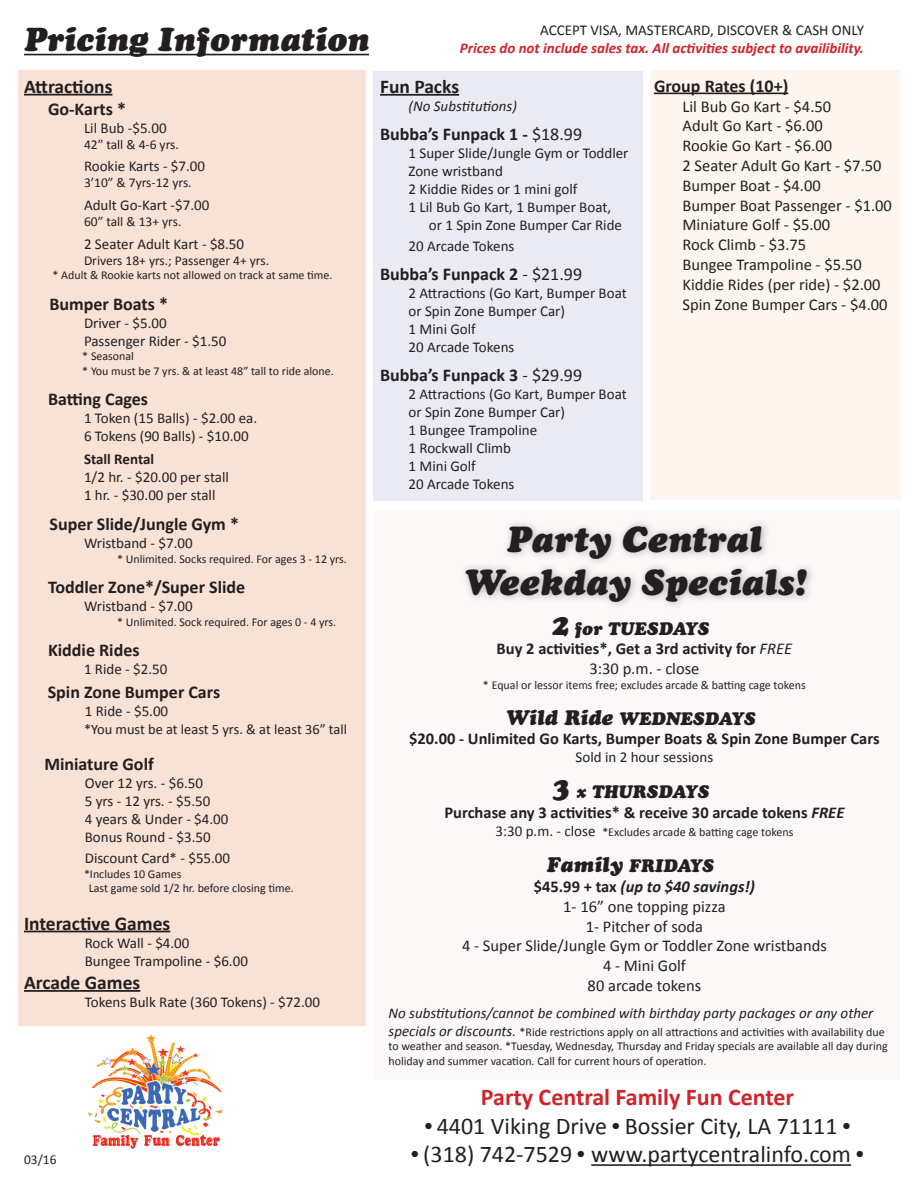
<style>
.page{position:relative;width:918px;height:1188px;background:#fff}
.page>*{position:absolute;margin:0;border:0;box-sizing:border-box;transform-origin:0 0}
.t1{font:italic 36px "Cooper Black Std";color:#231f20}
.t2{font:italic 33px "Cooper Black Std";color:#231f20}
.t3{font:24px "Calibri";color:#231f20}
.t4{font:700 24px "Calibri";color:#d1232a}
.t5{font:700 19.5px "Calibri";color:#231f20}
.t6{font:700 18px "Calibri";color:#231f20}
.t7{font:italic 18px "Cooper Black Std";color:#231f20}
.t8{font:16.5px "Calibri";color:#231f20}
.t9{font:700 16.5px "Calibri";color:#231f20}
.t10{font:italic 700 16.5px "Calibri";color:#231f20}
.t11{font:15px/18px "Calibri";color:#231f20}
.t12{font:italic 15px "Calibri";color:#231f20}
.t13{font:italic 700 15px "Calibri";color:#d1232a}
.t14{font:700 15px "Calibri";color:#231f20}
.t15{font:14.4px "Calibri";color:#231f20}
.t16{font:13.5px "Calibri";color:#231f20}
.t17{font:12px/14.4px "Calibri";color:#231f20}
.t18{font:8.7px "Zapf Dingbats ITC";color:#231f20}
.s1{font-weight:400}
.s2{font-size:30px}
.s3{font-weight:400;font-style:italic}
.s4{font-size:21px}
.s5{font-style:italic}
.s6{font-size:15px}
.s7{font-style:normal}
.s8{font-style:italic;font-size:15px}
</style>
<div class="page">
<div style="left:373px;top:71px;width:270px;height:429px;background:#e9eaf3"></div>
<div style="left:650px;top:70px;width:251px;height:430px;background:#fef6ee"></div>
<div style="left:19px;top:71px;width:347px;height:955px;background:#f8e1d5"></div>
<div style="left:375px;top:510px;width:525px;height:570px;background:#fcf8f7"></div>
<hr style="left:380px;top:94px;width:79px;height:2px;background:#231f20">
<hr style="left:591px;top:1164px;width:260px;height:2px;background:#231f20">
<hr style="left:24px;top:54px;width:345px;height:1px;background:#231f20">
<div style="left:458px;top:518px;width:357px;height:92px;background:#231f20;opacity:.32"></div>
<hr style="left:24px;top:94px;width:88px;height:2px;background:#231f20">
<hr style="left:24px;top:931px;width:146px;height:1px;background:#231f20">
<hr style="left:24px;top:990px;width:116px;height:2px;background:#231f20">
<hr style="left:654px;top:93px;width:134px;height:1px;background:#231f20">
<img style="left:89px;top:1034px;width:134px;height:115px">
<p class="t2" style="left:24px;top:19px;width:347px">Pricing Information</p>
<p class="t5" style="left:24px;top:74px;width:90px">Attractions</p>
<p class="t6" style="left:48px;top:97px;width:80px">Go-Karts *</p>
<p class="t11" style="left:84px;top:118px;width:84px">Lil Bub -$5.00</p>
<p class="t16" style="left:84px;top:136px;width:96px">42” tall &amp; 4-6 yrs.</p>
<p class="t11" style="left:84px;top:157px;width:123px">Rookie Karts - $7.00</p>
<p class="t16" style="left:84px;top:175px;width:109px">3’10” &amp; 7yrs-12 yrs.</p>
<p class="t11" style="left:84px;top:195px;width:127px">Adult Go-Kart -$7.00</p>
<p class="t16" style="left:84px;top:213px;width:99px">60” tall &amp; 13+ yrs.</p>
<p class="t11" style="left:84px;top:234px;width:162px">2 Seater Adult Kart - $8.50</p>
<p class="t16" style="left:84px;top:252px;width:187px">Drivers 18+ yrs.; Passenger 4+ yrs.</p>
<p class="t17" style="left:52px;top:267px;width:282px">* Adult &amp; Rookie karts not allowed on track at same time.</p>
<p class="t6" style="left:50px;top:293px;width:120px">Bumper Boats *</p>
<p class="t11" style="left:84px;top:313px;width:84px">Driver - $5.00</p>
<p class="t11" style="left:84px;top:331px;width:144px">Passenger Rider - $1.50</p>
<p class="t17" style="left:82px;top:348px;width:53px">* Seasonal</p>
<p class="t17" style="left:82px;top:363px;width:253px">* You must be 7 yrs. &amp; at least 48” tall to ride alone.</p>
<p class="t6" style="left:48px;top:388px;width:102px">Batting Cages</p>
<p class="t11" style="left:84px;top:409px;width:175px">1 Token (15 Balls) - $2.00 ea.</p>
<p class="t11" style="left:84px;top:427px;width:166px">6 Tokens (90 Balls) - $10.00</p>
<p class="t14" style="left:84px;top:449px;width:72px">Stall Rental</p>
<p class="t11" style="left:84px;top:467px;width:146px">1/2 hr. - $20.00 per stall</p>
<p class="t11" style="left:84px;top:485px;width:133px">1 hr. - $30.00 per stall</p>
<p class="t6" style="left:50px;top:513px;width:191px">Super Slide/Jungle Gym *</p>
<p class="t11" style="left:84px;top:534px;width:110px">Wristband - $7.00</p>
<p class="t17" style="left:117px;top:551px;width:231px">* Unlimited. Socks required. For ages 3 - 12 yrs.</p>
<p class="t6" style="left:48px;top:576px;width:199px">Toddler Zone*/Super Slide</p>
<p class="t11" style="left:84px;top:597px;width:110px">Wristband - $7.00</p>
<p class="t17" style="left:117px;top:614px;width:221px">* Unlimited. Sock required. For ages 0 - 4 yrs.</p>
<p class="t6" style="left:48px;top:639px;width:93px">Kiddie Rides</p>
<p class="t11" style="left:84px;top:660px;width:85px">1 Ride - $2.50</p>
<p class="t6" style="left:48px;top:681px;width:174px">Spin Zone Bumper Cars</p>
<p class="t11" style="left:85px;top:702px;width:85px">1 Ride - $5.00</p>
<p class="t15" style="left:84px;top:720px;width:265px">*You must be at least 5 yrs. &amp; at least 36” tall</p>
<p class="t6" style="left:44px;top:752px;width:111px">Miniature Golf</p>
<p class="t11" style="left:85px;top:773px;width:120px">Over 12 yrs. - $6.50</p>
<p class="t11" style="left:85px;top:791px;width:127px">5 yrs - 12 yrs. - $5.50</p>
<p class="t11" style="left:85px;top:809px;width:145px">4 years &amp; Under - $4.00</p>
<p class="t11" style="left:85px;top:827px;width:128px">Bonus Round - $3.50</p>
<p class="t11" style="left:85px;top:849px;width:147px">Discount Card* - $55.00</p>
<p class="t17" style="left:84px;top:866px;width:99px">*Includes 10 Games</p>
<p class="t17" style="left:89px;top:880px;width:207px">Last game sold 1/2 hr. before closing time.</p>
<p class="t5" style="left:24px;top:911px;width:148px">Interactive Games</p>
<p class="t11" style="left:85px;top:933px;width:106px">Rock Wall - $4.00</p>
<p class="t11" style="left:85px;top:951px;width:165px">Bungee Trampoline - $6.00</p>
<p class="t5" style="left:24px;top:971px;width:118px">Arcade Games</p>
<p class="t11" style="left:85px;top:993px;width:237px">Tokens Bulk Rate (360 Tokens) - $72.00</p>
<p class="t16" style="left:24px;top:1151px;width:34px">03/16</p>
<p class="t11" style="left:540px;top:21px;width:325px">ACCEPT VISA, MASTERCARD, DISCOVER &amp; CASH ONLY</p>
<p class="t13" style="left:460px;top:39px;width:406px">Prices do not include sales tax. All activities subject to availibility.</p>
<p class="t5" style="left:380px;top:75px;width:81px">Fun Packs</p>
<p class="t12" style="left:409px;top:97px;width:110px">(No Substitutions)</p>
<p class="t6" style="left:380px;top:123px;width:204px">Bubba’s Funpack 1 - <span class="s1">$18.99</span></p>
<p class="t11" style="left:409px;top:143px;width:221px">1 Super Slide/Jungle Gym or Toddler<br>Zone wristband</p>
<p class="t11" style="left:409px;top:179px;width:171px">2 Kiddie Rides or 1 mini golf</p>
<p class="t11" style="left:409px;top:197px;width:204px">1 Lil Bub Go Kart, 1 Bumper Boat,</p>
<p class="t11" style="left:429px;top:215px;width:195px">or 1 Spin Zone Bumper Car Ride</p>
<p class="t11" style="left:409px;top:237px;width:107px">20 Arcade Tokens</p>
<p class="t6" style="left:380px;top:263px;width:204px">Bubba’s Funpack 2 <span class="s1">- $21.99</span></p>
<p class="t11" style="left:409px;top:284px;width:220px">2 Attractions (Go Kart, Bumper Boat or Spin Zone Bumper Car)</p>
<p class="t11" style="left:409px;top:320px;width:69px">1 Mini Golf</p>
<p class="t11" style="left:409px;top:338px;width:107px">20 Arcade Tokens</p>
<p class="t6" style="left:380px;top:364px;width:204px">Bubba’s Funpack 3 <span class="s1">- $29.99</span></p>
<p class="t11" style="left:409px;top:384px;width:220px">2 Attractions (Go Kart, Bumper Boat or Spin Zone Bumper Car)</p>
<p class="t11" style="left:409px;top:420px;width:130px">1 Bungee Trampoline</p>
<p class="t11" style="left:409px;top:438px;width:104px">1 Rockwall Climb</p>
<p class="t11" style="left:409px;top:456px;width:69px">1 Mini Golf</p>
<p class="t11" style="left:409px;top:474px;width:107px">20 Arcade Tokens</p>
<p class="t6" style="left:654px;top:75px;width:136px">Group Rates (10+)</p>
<p class="t8" style="left:682px;top:96px;width:150px">Lil Bub Go Kart - $4.50</p>
<p class="t8" style="left:682px;top:116px;width:142px">Adult Go Kart - $6.00</p>
<p class="t8" style="left:682px;top:135px;width:151px">Rookie Go Kart - $6.00</p>
<p class="t8" style="left:682px;top:155px;width:201px">2 Seater Adult Go Kart - $7.50</p>
<p class="t8" style="left:682px;top:175px;width:140px">Bumper Boat - $4.00</p>
<p class="t8" style="left:682px;top:195px;width:211px">Bumper Boat Passenger - $1.00</p>
<p class="t8" style="left:682px;top:215px;width:149px">Miniature Golf - $5.00</p>
<p class="t8" style="left:682px;top:234px;width:125px">Rock Climb - $3.75</p>
<p class="t8" style="left:682px;top:254px;width:181px">Bungee Trampoline - $5.50</p>
<p class="t8" style="left:682px;top:274px;width:200px">Kiddie Rides (per ride) - $2.00</p>
<p class="t8" style="left:682px;top:294px;width:207px">Spin Zone Bumper Cars - $4.00</p>
<p class="t1" style="left:507px;top:517px;width:257px">Party Central</p>
<p class="t1" style="left:463px;top:560px;width:345px">Weekday Specials!</p>
<p class="t7" style="left:551px;top:617px;width:160px"><span class="s2">2</span> for TUESDAYS</p>
<p class="t9" style="left:497px;top:639px;width:297px">Buy 2 activities*, Get a 3rd activity for <span class="s3">FREE</span></p>
<p class="t8" style="left:589px;top:658px;width:112px">3:30 p.m. - close</p>
<p class="t17" style="left:483px;top:677px;width:324px">* Equal or lessor items free; excludes arcade &amp; batting cage tokens</p>
<p class="t7" style="left:505px;top:707px;width:252px"><span class="s4">Wild Ride</span> WEDNESDAYS</p>
<p class="t9" style="left:409px;top:729px;width:472px">$20.00 - Unlimited Go Karts, Bumper Boats &amp; Spin Zone Bumper Cars</p>
<p class="t11" style="left:576px;top:748px;width:139px">Sold in 2 hour sessions</p>
<p class="t7" style="left:551px;top:781px;width:159px"><span class="s2">3</span> x THURSDAYS</p>
<p class="t9" style="left:444px;top:802px;width:401px">Purchase any 3 activities* &amp; receive 30 arcade tokens <span class="s5">FREE</span></p>
<p class="t17" style="left:496px;top:824px;width:299px"><span class="s6">3:30 p.m. - close</span> *Excludes arcade &amp; batting cage tokens</p>
<p class="t7" style="left:547px;top:855px;width:169px"><span class="s4">Family</span> FRIDAYS</p>
<p class="t10" style="left:534px;top:876px;width:223px"><span class="s7">$45.99 + tax</span> (up to $40 savings!)</p>
<p class="t8" style="left:563px;top:896px;width:164px">1- 16” one topping pizza</p>
<p class="t8" style="left:586px;top:916px;width:119px">1- Pitcher of soda</p>
<p class="t8" style="left:462px;top:936px;width:366px">4 - Super Slide/Jungle Gym or Toddler Zone wristbands</p>
<p class="t8" style="left:603px;top:955px;width:84px">4 - Mini Golf</p>
<p class="t8" style="left:588px;top:975px;width:115px">80 arcade tokens</p>
<p class="t12" style="left:388px;top:1003px;width:486px">No substitutions/cannot be combined with birthday party packages or any other</p>
<p class="t17" style="left:388px;top:1024px;width:501px"><span class="s8">specials or discounts.</span> *Ride restrictions apply on all attractions and activities with availability due to weather and season. *Tuesday, Wednesday, Thursday and Friday specials are available all day during holiday and summer vacation. Call for current hours of operation.</p>
<p class="t4" style="left:481px;top:1082px;width:315px">Party Central Family Fun Center</p>
<p class="t3" style="left:425px;top:1111px;width:414px">● 4401 Viking Drive ● Bossier City, LA 71111</p>
<p class="t18" style="left:843px;top:1121px;width:8px">●</p>
<p class="t3" style="left:411px;top:1140px;width:441px">● (318) 742-7529 ● www.partycentralinfo.com</p>
<p class="t18" style="left:857px;top:1150px;width:8px">●</p>
</div>
